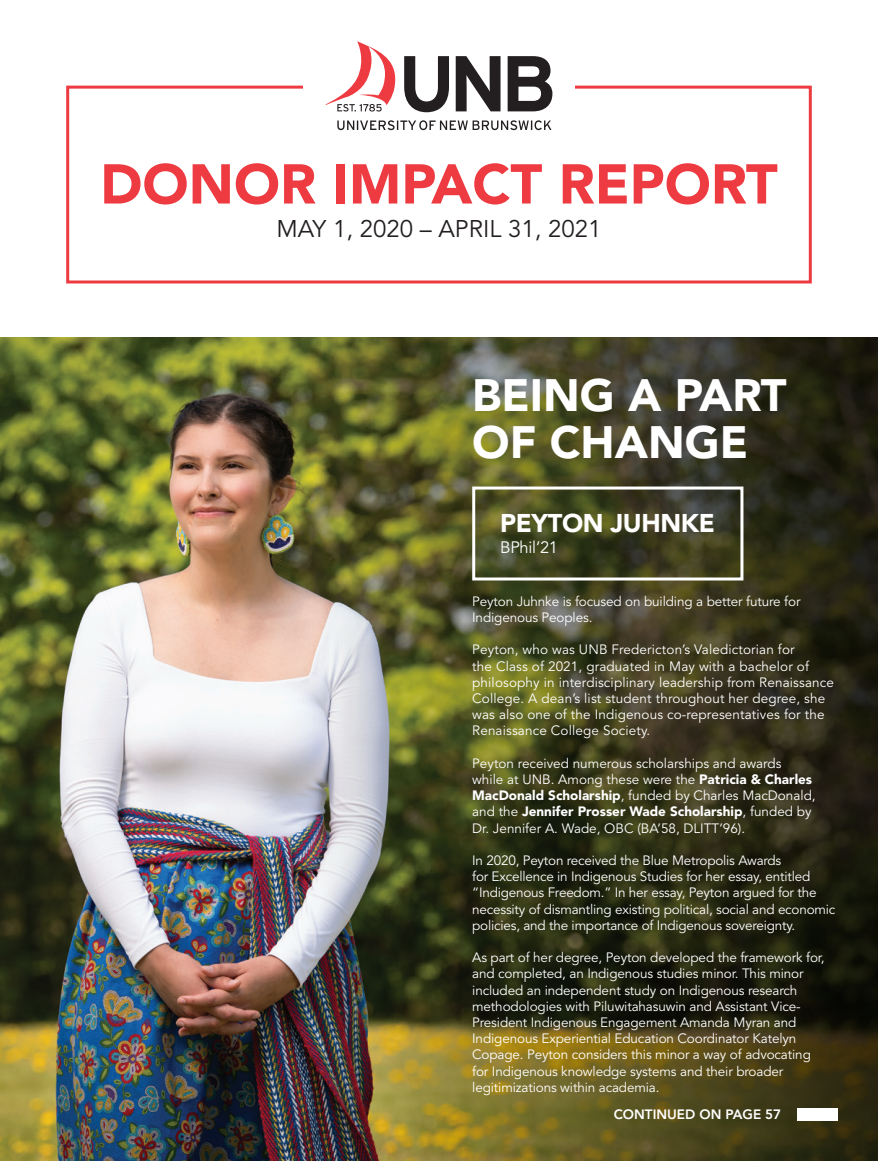
<style>
.page{position:relative;width:878px;height:1161px;background:#fff}
.page>*{position:absolute;margin:0;border:0;box-sizing:border-box;transform-origin:0 0}
.t1{font:900 55.5px "Avenir LT Std";color:#ee3a41}
.t2{font:900 45px/46.5px "Avenir LT Std";color:#fff}
.t3{font:900 25.5px "Avenir LT Std";letter-spacing:-.015em;color:#fff}
.t4{font:24px "Avenir LT Std";color:#231f20}
.t5{font:16.5px "Avenir LT Std";letter-spacing:-.015em;color:#fff}
.t6{font:13.5px/16.2px "Avenir LT Std";letter-spacing:-.01em;color:#fff}
.t7{font:13.5px/16.2px "Avenir LT Std";letter-spacing:.01em;color:#fff}
.t8{font:800 13.5px "Avenir LT Std";color:#fff}
.s1{font-weight:900}
</style>
<div class="page">
<img style="left:0;top:338px;width:312px;height:823px">
<div style="left:66px;top:86px;width:745px;height:198px;border:3px solid #ee3a41"></div>
<div style="left:303px;top:24px;width:271px;height:123px;background:#fff"></div>
<svg style="left:404px;top:56px;width:148px;height:56px"></svg>
<svg style="left:337px;top:120px;width:214px;height:10px"></svg>
<svg style="left:325px;top:41px;width:71px;height:71px"></svg>
<img style="left:312px;top:338px;width:566px;height:823px">
<div style="left:472px;top:487px;width:271px;height:93px;border:3px solid #fff"></div>
<div style="left:796px;top:1108px;width:41px;height:12px;background:#fff"></div>
<p class="t1" style="left:100px;top:151px;width:679px">DONOR IMPACT REPORT</p>
<p class="t4" style="left:276px;top:214px;width:326px">MAY 1, 2020 – APRIL 31, 2021</p>
<p class="t2" style="left:472px;top:372px;width:316px">BEING A PART<br>OF CHANGE</p>
<p class="t3" style="left:500px;top:507px;width:216px">PEYTON JUHNKE</p>
<p class="t5" style="left:500px;top:537px;width:59px">BPhil’21</p>
<p class="t6" style="left:472px;top:593px;width:330px">Peyton Juhnke is focused on building a better future for<br>Indigenous Peoples.</p>
<p class="t7" style="left:472px;top:642px;width:363px">Peyton, who was UNB Fredericton’s Valedictorian for<br>the Class of 2021, graduated in May with a bachelor of philosophy in interdisciplinary leadership from Renaissance College. A dean’s list student throughout her degree, she was also one of the Indigenous co-representatives for the Renaissance College Society.</p>
<p class="t6" style="left:472px;top:755px;width:345px">Peyton received numerous scholarships and awards while at UNB. Among these were the <span class="s1">Patricia &amp; Charles MacDonald Scholarship</span>, funded by Charles MacDonald, and the <span class="s1">Jennifer Prosser Wade Scholarship</span>, funded by Dr. Jennifer A. Wade, OBC (BA’58, DLITT’96).</p>
<p class="t6" style="left:472px;top:853px;width:364px">In 2020, Peyton received the Blue Metropolis Awards<br>for Excellence in Indigenous Studies for her essay, entitled “Indigenous Freedom.” In her essay, Peyton argued for the necessity of dismantling existing political, social and economic policies, and the importance of Indigenous sovereignty.</p>
<p class="t6" style="left:472px;top:950px;width:354px">As part of her degree, Peyton developed the framework for, and completed, an Indigenous studies minor. This minor included an independent study on Indigenous research methodologies with Piluwitahasuwin and Assistant Vice-President Indigenous Engagement Amanda Myran and Indigenous Experiential Education Coordinator Katelyn Copage. Peyton considers this minor a way of advocating for Indigenous knowledge systems and their broader legitimizations within academia.</p>
<p class="t8" style="left:613px;top:1106px;width:169px">CONTINUED ON PAGE 57</p>
</div>
